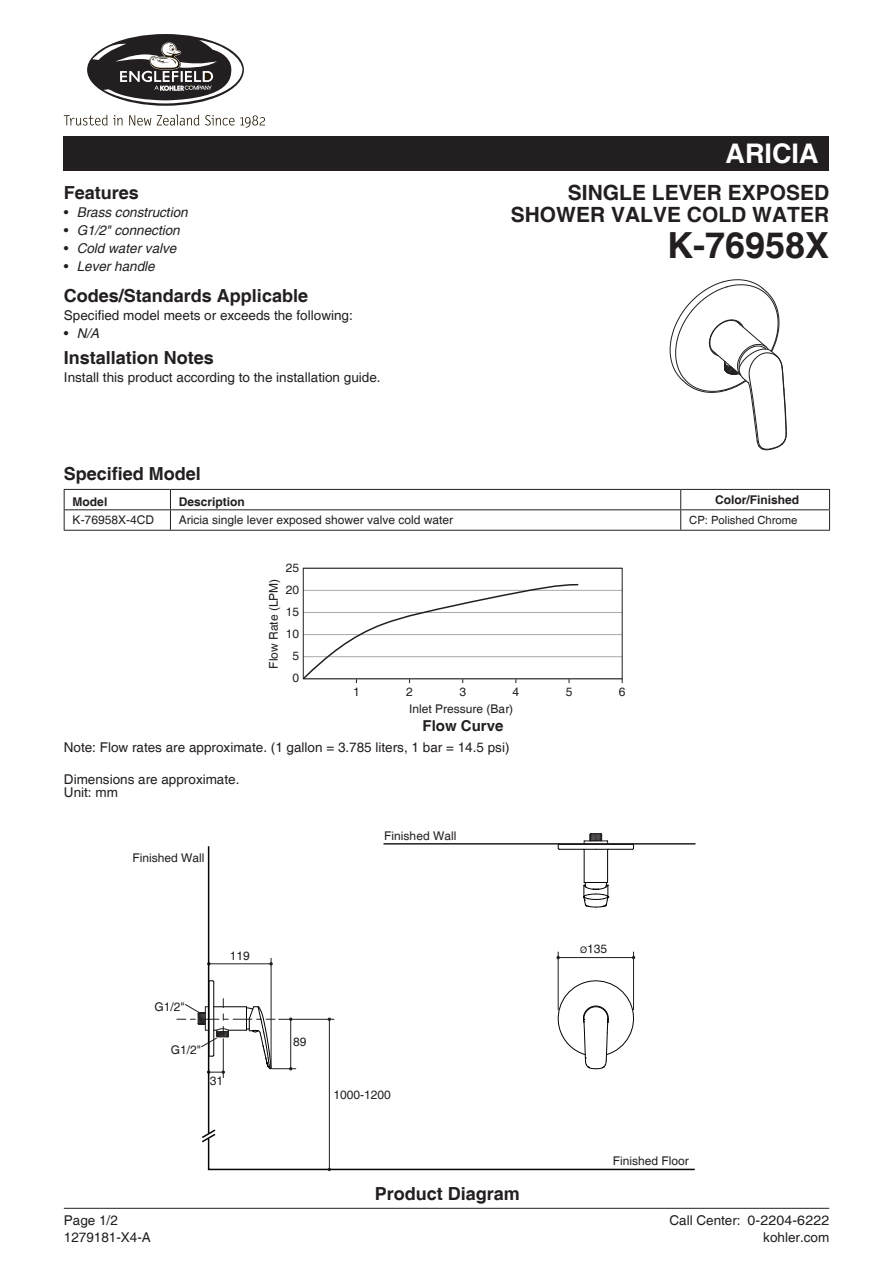
<style>
.page{position:relative;width:893px;height:1263px;background:#fff}
.page>*{position:absolute;margin:0;border:0;box-sizing:border-box;transform-origin:0 0}
.t1{font:700 36px "Helvetica";color:#231f20}
.t2{font:700 27px "Helvetica";color:#fff}
.t3{font:700 21px/22.5px "Helvetica";color:#231f20;text-align:right}
.t4{font:700 18px "Helvetica";color:#231f20}
.t5{font:700 15px "Helvetica";color:#231f20}
.t6{font:13.5px/16.5px "Helvetica";color:#231f20}
.t7{font:italic 13.5px "Helvetica";color:#231f20}
.t8{font:12px/22px "Helvetica";color:#231f20;text-align:center}
.t9{font:700 12px "Helvetica";color:#231f20}
.t10{font:11.25px "Helvetica";color:#231f20}
.s1{font-style:normal}
.s2{font-size:9px}
</style>
<div class="page">
<div style="left:64px;top:136px;width:765px;height:34px;background:#231f20"></div>
<hr style="left:64px;top:1208px;width:765px;height:1px;background:#231f20">
<hr style="left:64px;top:530px;width:106px;height:1px;background:#231f20">
<hr style="left:170px;top:530px;width:511px;height:1px;background:#231f20">
<hr style="left:681px;top:530px;width:149px;height:1px;background:#231f20">
<hr style="left:64px;top:489px;width:106px;height:1px;background:#231f20">
<svg style="left:64px;top:490px;width:1px;height:40px"></svg>
<hr style="left:170px;top:489px;width:511px;height:1px;background:#231f20">
<svg style="left:170px;top:490px;width:1px;height:40px"></svg>
<hr style="left:681px;top:489px;width:149px;height:1px;background:#231f20">
<svg style="left:680px;top:490px;width:1px;height:40px"></svg>
<svg style="left:829px;top:490px;width:1px;height:40px"></svg>
<hr style="left:64px;top:509px;width:106px;height:1px;background:#231f20">
<hr style="left:170px;top:509px;width:511px;height:1px;background:#231f20">
<hr style="left:681px;top:509px;width:149px;height:1px;background:#231f20">
<svg style="left:64px;top:115px;width:58px;height:11px"></svg>
<svg style="left:129px;top:115px;width:22px;height:11px"></svg>
<svg style="left:157px;top:115px;width:42px;height:11px"></svg>
<svg style="left:205px;top:115px;width:60px;height:13px"></svg>
<svg style="left:87px;top:34px;width:157px;height:72px"></svg>
<svg style="left:670px;top:279px;width:117px;height:172px"></svg>
<svg style="left:557px;top:976px;width:78px;height:93px"></svg>
<hr style="left:584px;top:849px;width:1px;height:33px;background:#040503">
<hr style="left:607px;top:849px;width:1px;height:33px;background:#040503">
<svg style="left:583px;top:882px;width:26px;height:26px"></svg>
<svg style="left:557px;top:833px;width:77px;height:17px"></svg>
<hr style="left:209px;top:981px;width:1px;height:75px;background:#040503">
<hr style="left:213px;top:982px;width:1px;height:73px;background:#040503">
<svg style="left:209px;top:980px;width:5px;height:3px"></svg>
<hr style="left:558px;top:952px;width:1px;height:58px;background:#231f20">
<hr style="left:633px;top:952px;width:1px;height:58px;background:#231f20">
<hr style="left:558px;top:957px;width:75px;height:1px;background:#231f20">
<hr style="left:271px;top:958px;width:1px;height:111px;background:#231f20">
<hr style="left:209px;top:963px;width:62px;height:1px;background:#231f20">
<hr style="left:223px;top:1039px;width:1px;height:39px;background:#231f20">
<svg style="left:177px;top:998px;width:119px;height:76px"></svg>
<hr style="left:384px;top:843px;width:311px;height:1px;background:#231f20">
<hr style="left:208px;top:846px;width:1px;height:287px;background:#040503">
<hr style="left:279px;top:1019px;width:55px;height:1px;background:#231f20">
<hr style="left:329px;top:1019px;width:1px;height:150px;background:#231f20">
<svg style="left:202px;top:1128px;width:493px;height:43px"></svg>
<hr style="left:303px;top:634px;width:319px;height:1px;background:#a8a9ad">
<hr style="left:303px;top:590px;width:319px;height:1px;background:#a8a9ad">
<hr style="left:303px;top:612px;width:319px;height:1px;background:#a8a9ad">
<hr style="left:303px;top:656px;width:319px;height:1px;background:#a8a9ad">
<div style="left:303px;top:568px;width:320px;height:111px;border:1px solid #231f20"></div>
<svg style="left:302px;top:583px;width:277px;height:100px"></svg>
<h3 class="t4" style="left:64px;top:182px;width:77px">Features</h3>
<p class="t7" style="left:64px;top:205px;width:125px"><span class="s1">•</span> Brass construction</p>
<p class="t7" style="left:64px;top:223px;width:117px"><span class="s1">•</span> G1/2" connection</p>
<p class="t7" style="left:64px;top:241px;width:114px"><span class="s1">•</span> Cold water valve</p>
<p class="t7" style="left:64px;top:259px;width:92px"><span class="s1">•</span> Lever handle</p>
<h3 class="t4" style="left:64px;top:285px;width:246px">Codes/Standards Applicable</h3>
<p class="t6" style="left:64px;top:307px;width:290px">Specified model meets or exceeds the following:</p>
<p class="t7" style="left:64px;top:325px;width:37px"><span class="s1">•</span> N/A</p>
<h3 class="t4" style="left:64px;top:347px;width:152px">Installation Notes</h3>
<p class="t6" style="left:64px;top:370px;width:318px">Install this product according to the installation guide.</p>
<h3 class="t4" style="left:64px;top:463px;width:139px">Specified Model</h3>
<h2 class="t2" style="left:726px;top:137px;width:94px">ARICIA</h2>
<h3 class="t3" style="left:511px;top:182px;width:320px">SINGLE LEVER EXPOSED<br>SHOWER VALVE COLD WATER</h3>
<h1 class="t1" style="left:667px;top:223px;width:164px">K-76958X</h1>
<p class="t9" style="left:73px;top:494px;width:36px">Model</p>
<p class="t9" style="left:179px;top:494px;width:68px">Description</p>
<p class="t9" style="left:715px;top:492px;width:86px">Color/Finished</p>
<p class="t8" style="left:73px;top:510px;width:83px">K-76958X-4CD</p>
<p class="t8" style="left:179px;top:510px;width:276px">Aricia single lever exposed shower valve cold water</p>
<p class="t10" style="left:689px;top:514px;width:110px">CP: Polished Chrome</p>
<p class="t8" style="left:286px;top:557px;width:15px">25<br>20<br>15<br>10<br>5</p>
<p class="t8" style="left:263px;top:668px;width:92px;rotate:-90deg">Flow Rate (LPM)</p>
<p class="t8" style="left:292px;top:667px;width:8px">0</p>
<p class="t8" style="left:353px;top:681px;width:8px">1</p>
<p class="t8" style="left:406px;top:681px;width:8px">2</p>
<p class="t8" style="left:459px;top:681px;width:8px">3</p>
<p class="t8" style="left:512px;top:681px;width:8px">4</p>
<p class="t8" style="left:566px;top:681px;width:8px">5</p>
<p class="t8" style="left:619px;top:681px;width:8px">6</p>
<p class="t8" style="left:409px;top:698px;width:106px">Inlet Pressure (Bar)</p>
<p class="t5" style="left:423px;top:716px;width:82px">Flow Curve</p>
<p class="t6" style="left:64px;top:739px;width:447px">Note: Flow rates are approximate. (1 gallon = 3.785 liters, 1 bar = 14.5 psi)</p>
<p class="t6" style="left:64px;top:773px;width:177px;line-height:13.5px">Dimensions are approximate.<br>Unit: mm</p>
<p class="t8" style="left:132px;top:847px;width:74px">Finished Wall</p>
<p class="t8" style="left:230px;top:945px;width:22px">119</p>
<p class="t8" style="left:154px;top:996px;width:32px">G1/2"</p>
<p class="t8" style="left:171px;top:1039px;width:32px">G1/2"</p>
<p class="t8" style="left:210px;top:1070px;width:15px">31</p>
<p class="t8" style="left:384px;top:825px;width:74px">Finished Wall</p>
<p class="t8" style="left:293px;top:1031px;width:15px">89</p>
<p class="t8" style="left:333px;top:1084px;width:59px">1000-1200</p>
<h3 class="t4" style="left:375px;top:1182px;width:147px">Product Diagram</h3>
<p class="t8" style="left:580px;top:938px;width:29px"><span class="s2">Ø</span>135</p>
<p class="t8" style="left:613px;top:1150px;width:78px">Finished Floor</p>
<p class="t6" style="left:64px;top:1213px;width:89px">Page 1/2<br>1279181-X4-A</p>
<p class="t6" style="left:669px;top:1213px;width:161px;text-align:right">Call Center: 0-2204-6222 kohler.com</p>
</div>
